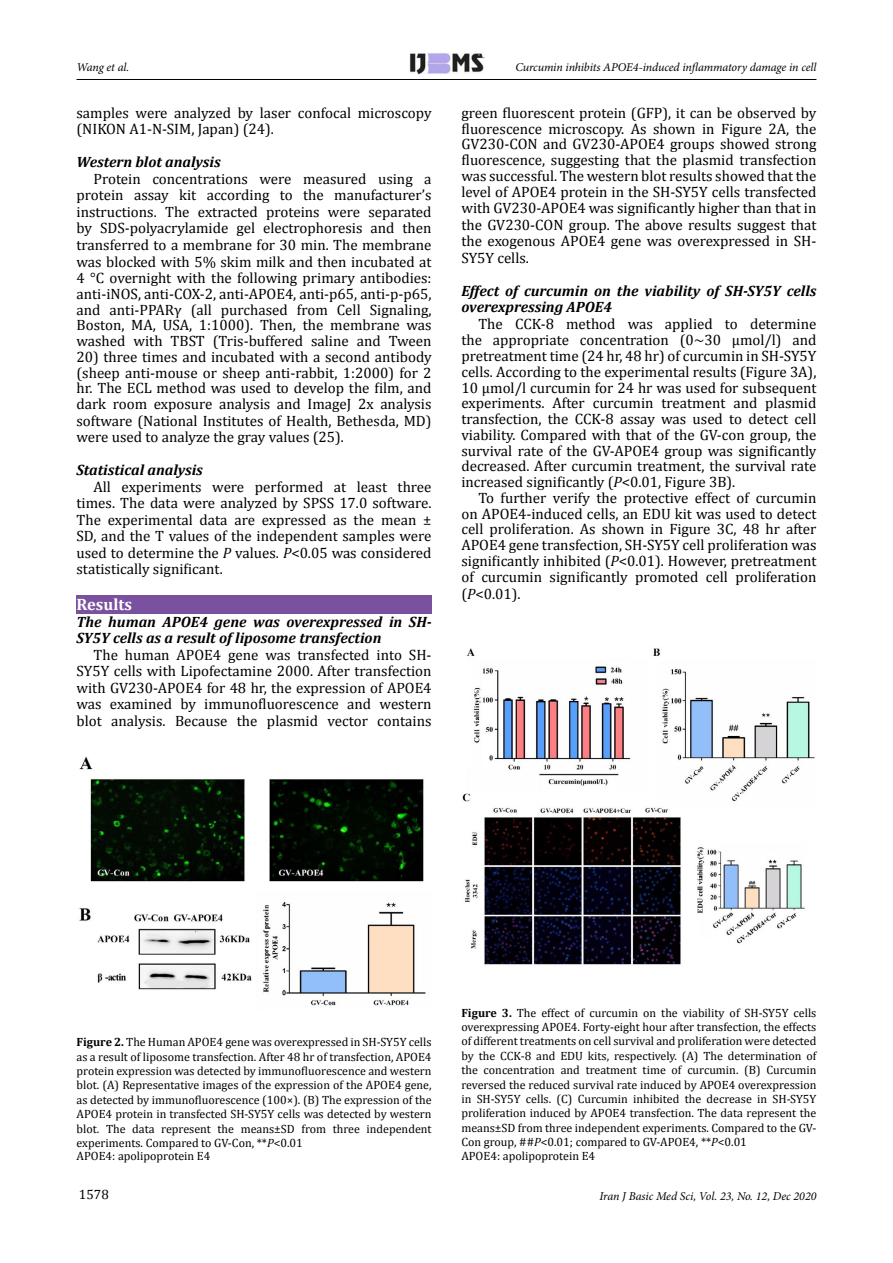
<style>
.page{position:relative;width:893px;height:1263px;background:#fff}
.page>*{position:absolute;margin:0;border:0;box-sizing:border-box;transform-origin:0 0}
.t1{font:700 16.5px "Cambria";color:#fff}
.t2{font:15px/16px "Cambria";color:#000;text-align:justify}
.t3{font:italic 700 15px/16.5px "Cambria";color:#000}
.t4{font:13.5px "Cambria";color:#000}
.t5{font:12px/14.2px "Cambria";color:#000}
.t6{font:italic 12px "Minion Pro";letter-spacing:-.01em;color:#000}
.s1{font-style:italic}
.s2{font-weight:700}
</style>
<div class="page">
<img style="left:409px;top:53px;width:76px;height:21px">
<hr style="left:77px;top:79px;width:739px;height:1px;background:#000">
<div style="left:77px;top:595px;width:355px;height:19px;background:#7a519e"></div>
<img style="left:79px;top:756px;width:347px;height:250px">
<img style="left:462px;top:648px;width:353px;height:319px">
<p class="t6" style="left:77px;top:59px;width:54px">Wang et al.</p>
<p class="t6" style="left:515px;top:59px;width:303px">Curcumin inhibits APOE4-induced inflammatory damage in cell</p>
<p class="t2" style="left:77px;top:105px;width:357px;line-height:16.5px">samples were analyzed by laser confocal microscopy (NIKON A1-N-SIM, Japan) (24).</p>
<p class="t3" style="left:77px;top:154px;width:146px">Western blot analysis</p>
<p class="t2" style="left:77px;top:171px;width:357px;text-indent:17px">Protein concentrations were measured using a protein assay kit according to the manufacturer’s instructions. The extracted proteins were separated by SDS-polyacrylamide gel electrophoresis and then transferred to a membrane for 30 min. The membrane was blocked with 5% skim milk and then incubated at 4 °C overnight with the following primary antibodies: anti-iNOS, anti-COX-2, anti-APOE4, anti-p65, anti-p-p65, and anti-PPARγ (all purchased from Cell Signaling, Boston, MA, USA, 1:1000). Then, the membrane was washed with TBST (Tris-buffered saline and Tween</p>
<p class="t2" style="left:77px;top:349px;width:357px">20) three times and incubated with a second antibody (sheep anti-mouse or sheep anti-rabbit, 1:2000) for 2 hr. The ECL method was used to develop the film, and dark room exposure analysis and ImageJ 2x analysis software (National Institutes of Health, Bethesda, MD) were used to analyze the gray values (25).</p>
<p class="t3" style="left:77px;top:461px;width:128px">Statistical analysis</p>
<p class="t2" style="left:77px;top:478px;width:357px;line-height:16.5px;text-indent:17px">All experiments were performed at least three times. The data were analyzed by SPSS 17.0 software.<br>The experimental data are expressed as the mean ± SD, and the T values of the independent samples were used to determine the <span class="s1">P</span> values. <span class="s1">P</span>&lt;0.05 was considered statistically significant.</p>
<p class="t1" style="left:77px;top:593px;width:57px">Results</p>
<p class="t3" style="left:77px;top:613px;width:357px">The human APOE4 gene was overexpressed in SH-<br>SY5Y cells as a result of liposome transfection</p>
<p class="t2" style="left:77px;top:646px;width:357px;line-height:16.5px;text-indent:17px">The human APOE4 gene was transfected into SH-SY5Y cells with Lipofectamine 2000. After transfection with GV230-APOE4 for 48 hr, the expression of APOE4 was examined by immunofluorescence and western blot analysis. Because the plasmid vector contains</p>
<p class="t2" style="left:461px;top:105px;width:357px">green fluorescent protein (GFP), it can be observed by fluorescence microscopy. As shown in Figure 2A, the GV230-CON and GV230-APOE4 groups showed strong fluorescence, suggesting that the plasmid transfection was successful. The western blot results showed that the level of APOE4 protein in the SH-SY5Y cells transfected with GV230-APOE4 was significantly higher than that in the GV230-CON group. The above results suggest that the exogenous APOE4 gene was overexpressed in SH-SY5Y cells.</p>
<p class="t3" style="left:461px;top:282px;width:357px">Effect of curcumin on the viability of SH-SY5Y cells overexpressing APOE4</p>
<p class="t2" style="left:461px;top:316px;width:357px;text-indent:17px">The CCK-8 method was applied to determine the appropriate concentration (0~30 μmol/l) and pretreatment time (24 hr, 48 hr) of curcumin in SH-SY5Y cells. According to the experimental results (Figure 3A), 10 μmol/l curcumin for 24 hr was used for subsequent experiments. After curcumin treatment and plasmid transfection, the CCK-8 assay was used to detect cell viability. Compared with that of the GV-con group, the survival rate of the GV-APOE4 group was significantly decreased. After curcumin treatment, the survival rate increased significantly (<span class="s1">P</span>&lt;0.01, Figure 3B).</p>
<p class="t2" style="left:461px;top:490px;width:357px;text-indent:17px">To further verify the protective effect of curcumin on APOE4-induced cells, an EDU kit was used to detect cell proliferation. As shown in Figure 3C, 48 hr after APOE4 gene transfection, SH-SY5Y cell proliferation was significantly inhibited (<span class="s1">P</span>&lt;0.01). However, pretreatment of curcumin significantly promoted cell proliferation (<span class="s1">P</span>&lt;0.01).</p>
<p class="t5" style="left:77px;top:1035px;width:357px"><span class="s2">Figure 2.</span> The Human APOE4 gene was overexpressed in SH-SY5Y cells as a result of liposome transfection. After 48 hr of transfection, APOE4 protein expression was detected by immunofluorescence and western blot. (A) Representative images of the expression of the APOE4 gene, as detected by immunofluorescence (100×). (B) The expression of the APOE4 protein in transfected SH-SY5Y cells was detected by western blot. The data represent the means±SD from three independent experiments. Compared to GV-Con, **<span class="s1">P</span>&lt;0.01<br>APOE4: apolipoprotein E4</p>
<p class="t4" style="left:79px;top:1187px;width:31px">1578</p>
<p class="t5" style="left:461px;top:1005px;width:357px"><span class="s2">Figure 3.</span> The effect of curcumin on the viability of SH-SY5Y cells overexpressing APOE4. Forty-eight hour after transfection, the effects of different treatments on cell survival and proliferation were detected by the CCK-8 and EDU kits, respectively. (A) The determination of the concentration and treatment time of curcumin. (B) Curcumin reversed the reduced survival rate induced by APOE4 overexpression in SH-SY5Y cells. (C) Curcumin inhibited the decrease in SH-SY5Y proliferation induced by APOE4 transfection. The data represent the means±SD from three independent experiments. Compared to the GV-Con group, ##<span class="s1">P</span>&lt;0.01; compared to GV-APOE4, **<span class="s1">P</span>&lt;0.01<br>APOE4: apolipoprotein E4</p>
<p class="t6" style="left:600px;top:1187px;width:218px">Iran J Basic Med Sci, Vol. 23, No. 12, Dec 2020</p>
</div>
